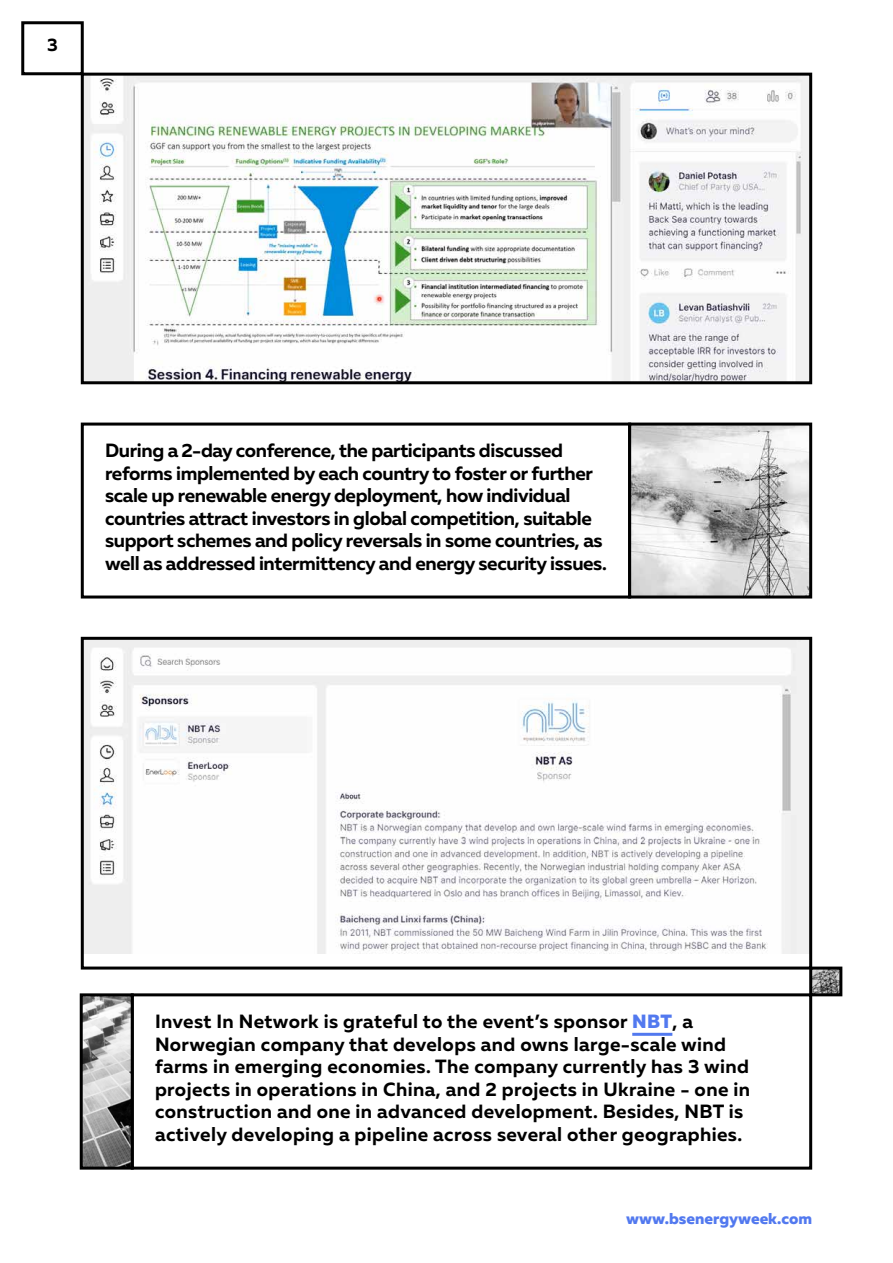
<style>
.page{position:relative;width:893px;height:1263px;background:#fff}
.page>*{position:absolute;margin:0;border:0;box-sizing:border-box;transform-origin:0 0}
.t1{font:700 19.2px/22.5px "Muller";letter-spacing:.02em;color:#000}
.t2{font:700 19.2px/22.5px "Muller";letter-spacing:-.02em;color:#000}
.t3{font:700 18px "Muller";color:#000}
.t4{font:800 15.75px "Muller";color:#5279ef}
.s1{font-weight:800;color:#5279ef}
</style>
<div class="page">
<div style="left:21px;top:21px;width:63px;height:54px;border:3px solid #000"></div>
<img style="left:813px;top:970px;width:25px;height:22px">
<div style="left:809px;top:966px;width:33px;height:30px;border:3px solid #000"></div>
<hr style="left:632px;top:1033px;width:40px;height:3px;background:#5279ef">
<div style="left:131px;top:993px;width:681px;height:176px;border:3px solid #000"></div>
<img style="left:84px;top:997px;width:46px;height:168px">
<div style="left:80px;top:993px;width:54px;height:176px;border:3px solid #000"></div>
<div style="left:81px;top:423px;width:550px;height:175px;border:3px solid #000"></div>
<img style="left:632px;top:427px;width:176px;height:167px">
<div style="left:628px;top:423px;width:184px;height:175px;border:3px solid #000"></div>
<img style="left:85px;top:77px;width:723px;height:303px">
<div style="left:81px;top:73px;width:731px;height:311px;border:3px solid #000"></div>
<img style="left:85px;top:641px;width:723px;height:312px">
<div style="left:81px;top:637px;width:731px;height:332px;border:3px solid #000"></div>
<p class="t3" style="left:47px;top:34px;width:12px">3</p>
<p class="t2" style="left:105px;top:439px;width:503px">During a 2-day conference, the participants discussed reforms implemented by each country to foster or further scale up renewable energy deployment, how individual countries attract investors in global competition, suitable support schemes and policy reversals in some countries, as well as addressed intermittency and energy security issues.</p>
<p class="t1" style="left:155px;top:1010px;width:597px">Invest In Network is grateful to the event’s sponsor <span class="s1">NBT</span>, a Norwegian company that develops and owns large-scale wind farms in emerging economies. The company currently has 3 wind projects in operations in China, and 2 projects in Ukraine - one in construction and one in advanced development. Besides, NBT is actively developing a pipeline across several other geographies.</p>
<p class="t4" style="left:626px;top:1209px;width:188px">www.bsenergyweek.com</p>
</div>
